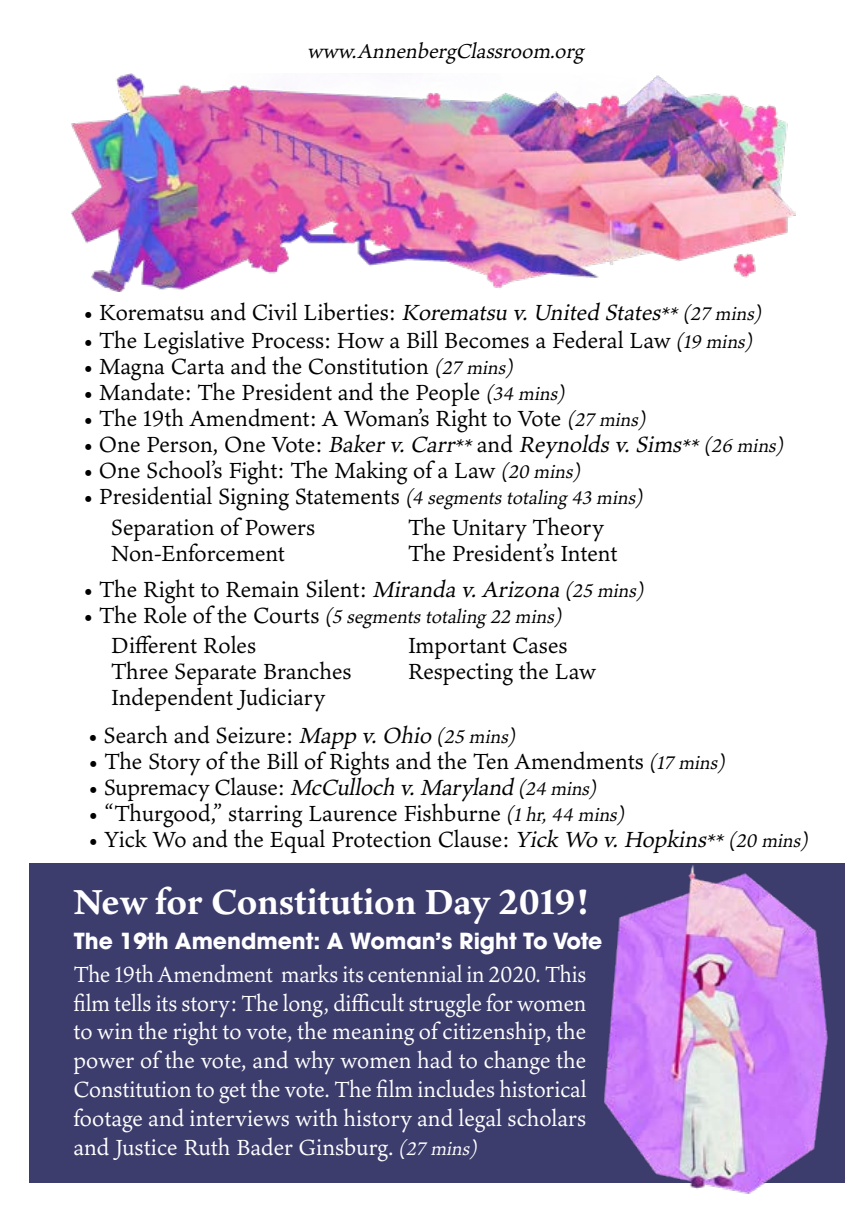
<style>
.page{position:relative;width:864px;height:1224px;background:#fff}
.page>*{position:absolute;margin:0;border:0;box-sizing:border-box;transform-origin:0 0}
.t1{font:700 38px "Ten Oldstyle";color:#fff}
.t2{font:24px/26px "Ten Oldstyle";color:#000}
.t3{font:24px/28.8px "Ten Oldstyle";color:#fff;text-align:justify}
.t4{font:italic 24px "Ten Oldstyle";color:#000}
.t5{font:700 22px "ITC Avant Garde Pro";color:#fff}
.t6{font:italic 22px "Ten Oldstyle";color:#000}
.t7{font:italic 20px "Ten Oldstyle";color:#000}
.s1{font-style:italic}
.s2{font-style:italic;font-size:20px}
.s3{font-style:normal}
.s4{font-size:20px}
.s5{font-style:normal;font-size:24px}
</style>
<div class="page">
<div style="left:29px;top:863px;width:815px;height:320px;background:#3c3c6d"></div>
<img style="left:604px;top:866px;width:241px;height:328px">
<img style="left:71px;top:74px;width:724px;height:217px">
<p class="t6" style="left:307px;top:36px;width:283px">www.AnnenbergClassroom.org</p>
<p class="t2" style="left:83px;top:298px;width:684px">• Ko r e m at s u a n d C ivi l L ib e r t i e s : <span class="s1">Korematsu v.United States</span><span class="s2">** (27 mins)</span></p>
<p class="t2" style="left:83px;top:326px;width:675px">• The Legislative Process: How a Bill Becomes a Federal Law <span class="s2">(19 mins)</span></p>
<p class="t2" style="left:83px;top:352px;width:436px">• Magna Carta and the Constitution <span class="s2">(27 mins)</span></p>
<p class="t2" style="left:83px;top:378px;width:487px">• Mandate: The President and the People <span class="s2">(34 mins)</span></p>
<p class="t2" style="left:83px;top:404px;width:568px">• The 19th Amendment: A Woman’s Right to Vote <span class="s2">(27 mins)</span></p>
<p class="t4" style="left:83px;top:427px;width:706px"><span class="s3">• O n e P e r s o n , O n e Vo t e :</span> Bakerv.Carr<span class="s4">**</span><span class="s3">a n d</span> Reynoldsv.Sims<span class="s4">** (26 mins)</span></p>
<p class="t2" style="left:83px;top:456px;width:503px">• One School’s Fight: The Making of a Law <span class="s2">(20 mins)</span></p>
<p class="t2" style="left:83px;top:482px;width:565px">• Presidential Signing Statements <span class="s2">(4 segmentstotaling 43 mins)</span></p>
<p class="t2" style="left:111px;top:514px;width:206px">Separation of Powers<br>Non-Enforcement</p>
<p class="t2" style="left:408px;top:514px;width:211px">The Unitary Theory<br>The President’s Intent</p>
<p class="t2" style="left:83px;top:576px;width:566px">• Th e Ri ght t o Re m a i n S i l e nt : <span class="s1">Miranda v.Arizona</span> <span class="s2">(25 mins)</span></p>
<p class="t7" style="left:83px;top:603px;width:484px"><span class="s5">• Th e R o l e o f t h e C o u r t s</span> (5 segmentstotaling 22 mins)</p>
<p class="t2" style="left:111px;top:632px;width:242px">Different Roles<br>Three Separate Branches<br>Independent Judiciary</p>
<p class="t2" style="left:408px;top:632px;width:190px">Important Cases<br>Respecting the Law</p>
<p class="t2" style="left:88px;top:722px;width:433px">• Search and Seizure: <span class="s1">Mapp v.Ohio</span><span class="s2">(25 mins)</span></p>
<p class="t2" style="left:89px;top:748px;width:642px">• The Story of the Bill of Rights and the Ten Amendments <span class="s2">(17 mins)</span></p>
<p class="t4" style="left:88px;top:771px;width:514px"><span class="s3">• S u p r e m a c y C l a u s e :</span> McCulloch v.Maryland <span class="s4">(24 mins)</span></p>
<p class="t2" style="left:89px;top:800px;width:542px">• “Thurgood,” starring Laurence Fishburne <span class="s2">(1hr,44 mins)</span></p>
<p class="t2" style="left:89px;top:826px;width:725px">• Yick Wo and the Equal Protection Clause: <span class="s1">Yick Wo v.Hopkins</span><span class="s2">**(20 mins)</span></p>
<h1 class="t1" style="left:73px;top:875px;width:517px">New for Constitution Day 2019!</h1>
<p class="t5" style="left:74px;top:926px;width:530px">The 19th Amendment: A Woman’s Right To Vote</p>
<p class="t3" style="left:73px;top:959px;width:515px">The 19th Amendment marks its centennial in 2020. This film tells its story: The long, difficult struggle for women to win the right to vote, the meaning of citizenship, the power of the vote, and why women had to change the Constitution to get the vote. The film includes historical footage and interviews with history and legal scholars and Justice Ruth Bader Ginsburg. <span class="s2">(27 mins)</span></p>
</div>
